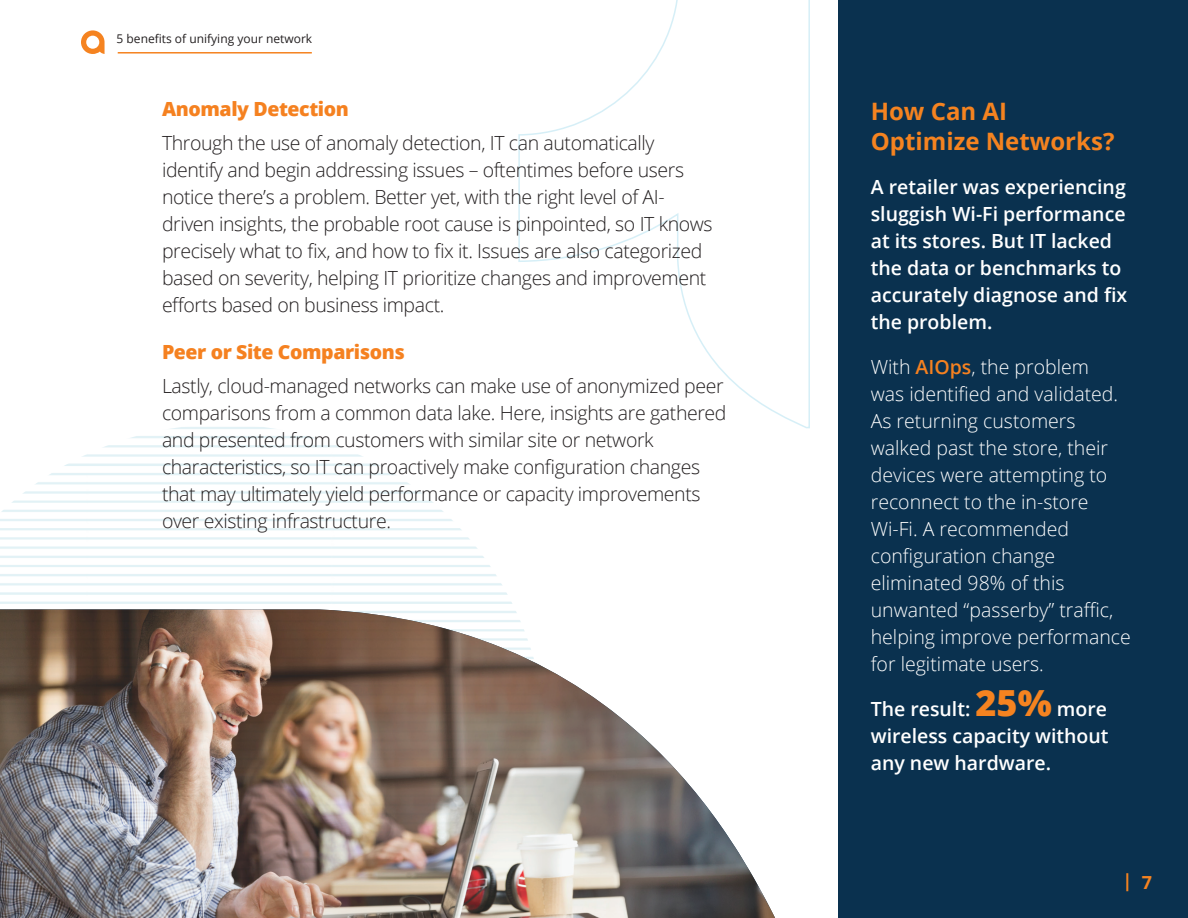
<style>
.page{position:relative;width:1188px;height:918px;background:#fff}
.page>*{position:absolute;margin:0;border:0;box-sizing:border-box;transform-origin:0 0}
.t1{font:700 24px/30px "Open Sans";color:#f58320}
.t2{font:300 19.5px/27px "Open Sans";letter-spacing:-.02em;color:#231f20}
.t3{font:300 19.5px/27px "Open Sans";color:#fff}
.t4{font:600 19.5px/27px "Open Sans";color:#fff}
.t5{font:800 19.5px "Open Sans";letter-spacing:-.02em;color:#f58120}
.t6{font:700 18px "Open Sans";color:#f58320}
.t7{font:12px "Open Sans";color:#231f20}
.s1{font-weight:600;color:#f58120}
.s2{font-weight:800;font-size:36px;color:#f58320}
</style>
<div class="page">
<svg style="left:81px;top:30px;width:24px;height:24px"></svg>
<svg style="left:518px;top:0;width:292px;height:429px"></svg>
<div style="left:838px;top:0;width:350px;height:918px;background:#0a314f"></div>
<img style="left:0;top:609px;width:775px;height:309px">
<hr style="left:118px;top:52px;width:194px;height:2px;background:#f58320">
<p class="t7" style="left:117px;top:30px;width:197px">5 benefits of unifying your network</p>
<p class="t5" style="left:162px;top:94px;width:189px">Anomaly Detection</p>
<p class="t2" style="left:162px;top:129px;width:552px">Through the use of anomaly detection, IT can automatically identify and begin addressing issues – oftentimes before users notice there’s a problem. Better yet, with the right level of AI&shy;driven insights, the probable root cause is pinpointed, so IT knows precisely what to fix, and how to fix it. Issues are also categorized based on severity, helping IT prioritize changes and improvement efforts based on business impact.</p>
<p class="t5" style="left:162px;top:337px;width:245px">Peer or Site Comparisons</p>
<p class="t2" style="left:162px;top:372px;width:566px">Lastly, cloud-managed networks can make use of anonymized peer comparisons from a common data lake. Here, insights are gathered and presented from customers with similar site or network characteristics, so IT can proactively make configuration changes that may ultimately yield performance or capacity improvements over existing infrastructure.</p>
<p class="t1" style="left:871px;top:95px;width:245px">How Can AI<br>Optimize Networks?</p>
<p class="t4" style="left:871px;top:173px;width:258px">A retailer was experiencing sluggish Wi-Fi performance at its stores. But IT lacked the data or benchmarks to accurately diagnose and fix the problem.</p>
<p class="t3" style="left:871px;top:353px;width:262px">With <span class="s1">AIOps</span>, the problem<br>was identified and validated.<br>As returning customers walked past the store, their devices were attempting to reconnect to the in-store<br>Wi-Fi. A recommended configuration change eliminated 98% of this unwanted “passerby” traffic, helping improve performance for legitimate users.</p>
<p class="t4" style="left:871px;top:695px;width:239px;text-align:justify">The result: <span class="s2">25%</span> more wireless capacity without any new hardware.</p>
<p class="t6" style="left:1123px;top:869px;width:31px">| 7</p>
</div>
